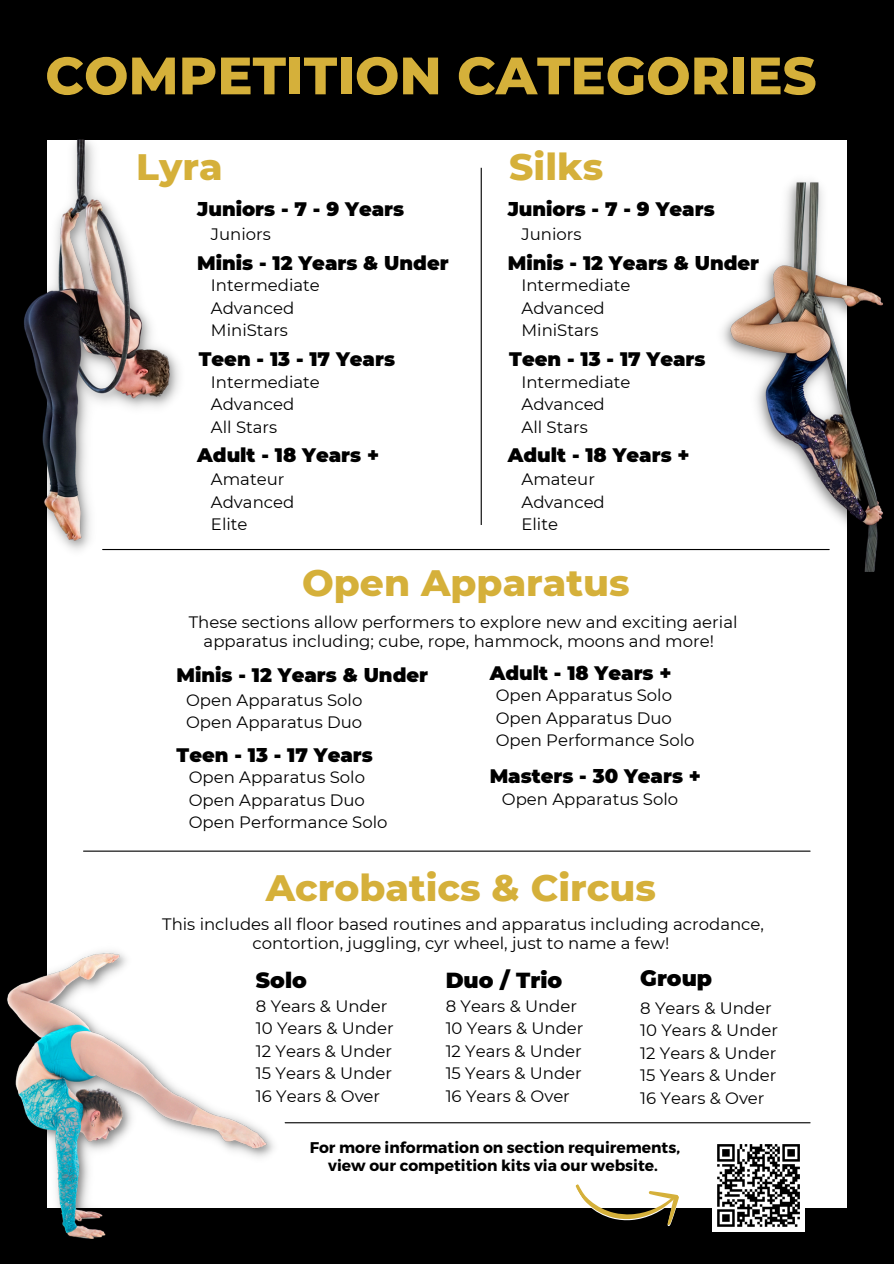
<style>
.page{position:relative;width:894px;height:1264px;background:#fff}
.page>*{position:absolute;margin:0;border:0;box-sizing:border-box;transform-origin:0 0}
.t1{font:800 52.5px "Montserrat";color:#d5b03a}
.t2{font:800 37.5px "Montserrat";color:#d5b03a}
.t3{font:900 21.75px "Montserrat";color:#000}
.t4{font:900 19.5px "Montserrat";color:#000}
.t5{font:16.5px/19.2px "Montserrat";color:#000;text-align:center}
.t6{font:700 15.45px/18px "Montserrat";color:#000;text-align:center}
</style>
<div class="page">
<div style="left:0;top:0;width:893px;height:1263px;background:#000"></div>
<div style="left:47px;top:140px;width:799px;height:1067px;background:#fff"></div>
<img style="left:24px;top:139px;width:162px;height:412px">
<hr style="left:103px;top:549px;width:726px;height:1px;background:#000">
<img style="left:714px;top:172px;width:169px;height:418px">
<hr style="left:480px;top:168px;width:1px;height:357px;background:#000">
<img style="left:7px;top:951px;width:273px;height:287px">
<hr style="left:83px;top:850px;width:726px;height:1px;background:#000">
<hr style="left:285px;top:1122px;width:524px;height:1px;background:#000">
<div style="left:712px;top:1139px;width:92px;height:92px;background:#fff"></div>
<svg style="left:717px;top:1144px;width:83px;height:83px"></svg>
<svg style="left:574px;top:1184px;width:114px;height:43px"></svg>
<p class="t1" style="left:45px;top:43px;width:772px">COMPETITION CATEGORIES</p>
<p class="t2" style="left:136px;top:144px;width:88px">Lyra</p>
<p class="t2" style="left:509px;top:144px;width:95px">Silks</p>
<p class="t4" style="left:197px;top:197px;width:208px">Juniors - 7 - 9 Years</p>
<p class="t4" style="left:507px;top:197px;width:208px">Juniors - 7 - 9 Years</p>
<h4 class="t5" style="left:211px;top:224px;width:61px">Juniors</h4>
<h4 class="t5" style="left:521px;top:224px;width:61px">Juniors</h4>
<h4 class="t4" style="left:197px;top:251px;width:253px">Minis - 12 Years &amp; Under</h4>
<p class="t4" style="left:507px;top:251px;width:253px">Minis - 12 Years &amp; Under</p>
<h4 class="t5" style="left:211px;top:275px;width:110px">Intermediate</h4>
<p class="t5" style="left:211px;top:298px;width:85px">Advanced</p>
<p class="t5" style="left:211px;top:320px;width:79px">MiniStars</p>
<p class="t5" style="left:521px;top:275px;width:110px">Intermediate</p>
<p class="t5" style="left:521px;top:298px;width:85px">Advanced</p>
<p class="t5" style="left:521px;top:320px;width:79px">MiniStars</p>
<h4 class="t4" style="left:199px;top:347px;width:198px">Teen - 13 - 17 Years</h4>
<p class="t4" style="left:509px;top:347px;width:198px">Teen - 13 - 17 Years</p>
<p class="t5" style="left:211px;top:372px;width:110px">Intermediate</p>
<p class="t5" style="left:211px;top:394px;width:85px">Advanced</p>
<p class="t5" style="left:211px;top:417px;width:68px">All Stars</p>
<p class="t5" style="left:521px;top:372px;width:110px">Intermediate</p>
<p class="t5" style="left:521px;top:394px;width:85px">Advanced</p>
<h2 class="t5" style="left:521px;top:417px;width:68px">All Stars</h2>
<p class="t4" style="left:197px;top:443px;width:183px">Adult - 18 Years +</p>
<p class="t4" style="left:507px;top:443px;width:183px">Adult - 18 Years +</p>
<p class="t5" style="left:211px;top:469px;width:75px">Amateur</p>
<p class="t5" style="left:211px;top:492px;width:85px">Advanced</p>
<h4 class="t5" style="left:211px;top:514px;width:38px">Elite</h4>
<h4 class="t5" style="left:521px;top:469px;width:75px">Amateur</h4>
<h4 class="t5" style="left:521px;top:492px;width:85px">Advanced</h4>
<p class="t5" style="left:521px;top:514px;width:38px">Elite</p>
<p class="t2" style="left:302px;top:559px;width:329px">Open Apparatus</p>
<h4 class="t5" style="left:189px;top:612px;width:550px">These sections allow performers to explore new and exciting aerial apparatus including; cube, rope, hammock, moons and more!</h4>
<p class="t4" style="left:176px;top:663px;width:253px">Minis - 12 Years &amp; Under</p>
<h2 class="t4" style="left:489px;top:661px;width:183px">Adult - 18 Years +</h2>
<p class="t5" style="left:186px;top:690px;width:178px">Open Apparatus Solo</p>
<p class="t5" style="left:186px;top:713px;width:177px">Open Apparatus Duo</p>
<p class="t4" style="left:176px;top:743px;width:198px">Teen - 13 - 17 Years</p>
<p class="t5" style="left:495px;top:686px;width:178px">Open Apparatus Solo</p>
<p class="t5" style="left:495px;top:708px;width:177px">Open Apparatus Duo</p>
<p class="t5" style="left:495px;top:731px;width:200px">Open Performance Solo</p>
<h4 class="t5" style="left:189px;top:767px;width:178px">Open Apparatus Solo</h4>
<h4 class="t5" style="left:189px;top:790px;width:177px">Open Apparatus Duo</h4>
<p class="t5" style="left:189px;top:812px;width:200px">Open Performance Solo</p>
<h3 class="t4" style="left:489px;top:764px;width:213px">Masters - 30 Years +</h3>
<p class="t5" style="left:501px;top:789px;width:178px">Open Apparatus Solo</p>
<h3 class="t2" style="left:265px;top:864px;width:391px">Acrobatics &amp; Circus</h3>
<p class="t5" style="left:162px;top:914px;width:603px">This includes all floor based routines and apparatus including acrodance, contortion, juggling, cyr wheel, just to name a few!</p>
<h3 class="t3" style="left:445px;top:967px;width:118px">Duo / Trio</h3>
<p class="t5" style="left:445px;top:996px;width:133px">8 Years &amp; Under</p>
<p class="t5" style="left:445px;top:1018px;width:139px">10 Years &amp; Under</p>
<p class="t5" style="left:445px;top:1041px;width:138px">12 Years &amp; Under</p>
<p class="t5" style="left:445px;top:1063px;width:138px">15 Years &amp; Under</p>
<p class="t5" style="left:445px;top:1086px;width:126px">16 Years &amp; Over</p>
<p class="t3" style="left:640px;top:965px;width:73px">Group</p>
<p class="t5" style="left:640px;top:998px;width:133px">8 Years &amp; Under</p>
<p class="t5" style="left:640px;top:1020px;width:139px">10 Years &amp; Under</p>
<p class="t5" style="left:640px;top:1043px;width:138px">12 Years &amp; Under</p>
<p class="t5" style="left:640px;top:1065px;width:138px">15 Years &amp; Under</p>
<p class="t5" style="left:640px;top:1088px;width:126px">16 Years &amp; Over</p>
<h5 class="t6" style="left:309px;top:1137px;width:372px">For more information on section requirements, view our competition kits via our website.</h5>
<h1 class="t3" style="left:256px;top:967px;width:52px">Solo</h1>
<p class="t5" style="left:256px;top:996px;width:133px">8 Years &amp; Under</p>
<h2 class="t5" style="left:256px;top:1018px;width:139px">10 Years &amp; Under</h2>
<h2 class="t5" style="left:256px;top:1041px;width:138px">12 Years &amp; Under</h2>
<p class="t5" style="left:256px;top:1063px;width:138px">15 Years &amp; Under</p>
<h4 class="t5" style="left:256px;top:1086px;width:126px">16 Years &amp; Over</h4>
</div>
